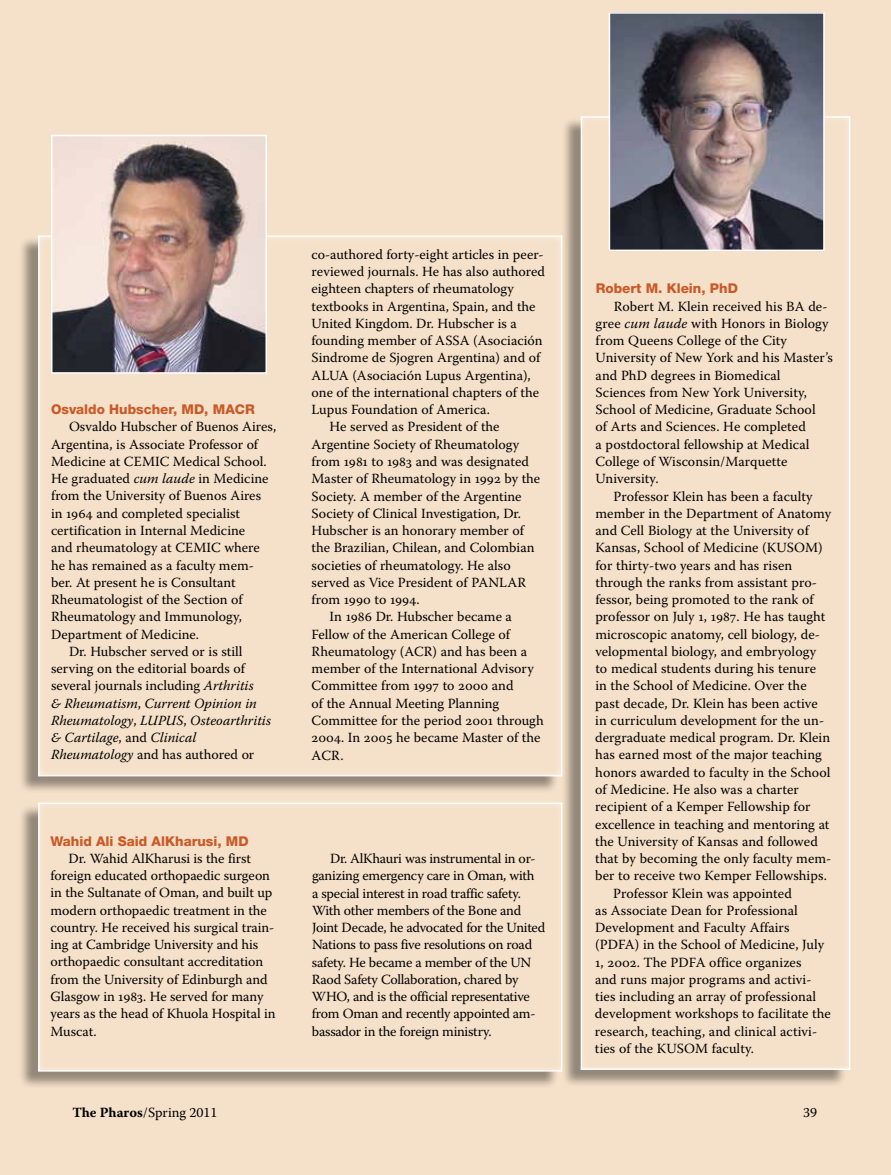
<style>
.page{position:relative;width:891px;height:1175px;background:#f5e0c9}
.page>*{position:absolute;margin:0;border:0;box-sizing:border-box;transform-origin:0 0}
.t1{font:13.95px/17.2px "Warnock Pro";color:#000}
.t2{font:13.95px/17.2px "Warnock Pro";letter-spacing:-.02em;color:#000}
.t3{font:italic 13.95px "Warnock Pro";color:#000}
.t4{font:800 13.5px "Helvetica Neue LT Std";color:#c95a27}
.s1{font-style:italic}
.s2{font-style:normal}
.s3{font-weight:700}
</style>
<div class="page">
<div style="left:18px;top:237px;width:542px;height:557px;background:#000;opacity:.4"></div>
<div style="left:38px;top:233px;width:525px;height:543px;background:#f5e0c9"></div>
<div style="left:18px;top:803px;width:542px;height:286px;background:#000;opacity:.4"></div>
<div style="left:36px;top:800px;width:528px;height:273px;background:#f5e0c9"></div>
<div style="left:561px;top:117px;width:286px;height:970px;background:#000;opacity:.4"></div>
<div style="left:579px;top:114px;width:273px;height:956px;background:#f5e0c9"></div>
<img style="left:612px;top:15px;width:210px;height:233px">
<div style="left:609px;top:12px;width:216px;height:239px;border:2px solid #fff"></div>
<img style="left:54px;top:138px;width:210px;height:233px">
<div style="left:51px;top:135px;width:216px;height:239px;border:2px solid #fff"></div>
<p class="t4" style="left:51px;top:401px;width:205px">Osvaldo Hubscher, MD, MACR</p>
<p class="t1" style="left:69px;top:418px;width:209px">Osvaldo Hubscher of Buenos Aires,</p>
<p class="t1" style="left:51px;top:435px;width:209px">Argentina, is Associate Professor of</p>
<p class="t1" style="left:51px;top:452px;width:217px">Medicine at CEMIC Medical School.</p>
<p class="t1" style="left:51px;top:470px;width:219px">He graduated <span class="s1">cum laude</span> in Medicine</p>
<p class="t1" style="left:51px;top:487px;width:212px">from the University of Buenos Aires</p>
<p class="t1" style="left:51px;top:504px;width:191px">in 1964 and completed specialist</p>
<p class="t1" style="left:51px;top:521px;width:196px">certification in Internal Medicine</p>
<p class="t1" style="left:51px;top:539px;width:210px">and rheumatology at CEMIC where</p>
<p class="t1" style="left:51px;top:556px;width:204px">he has remained as a faculty mem-</p>
<p class="t1" style="left:51px;top:573px;width:186px">ber. At present he is Consultant</p>
<p class="t1" style="left:51px;top:590px;width:193px">Rheumatologist of the Section of</p>
<p class="t1" style="left:51px;top:608px;width:192px">Rheumatology and Immunology,</p>
<p class="t1" style="left:51px;top:625px;width:150px">Department of Medicine.</p>
<p class="t1" style="left:69px;top:642px;width:175px">Dr. Hubscher served or is still</p>
<p class="t1" style="left:51px;top:659px;width:195px">serving on the editorial boards of</p>
<p class="t1" style="left:51px;top:677px;width:204px">several journals including <span class="s1">Arthritis</span></p>
<p class="t3" style="left:51px;top:694px;width:207px">&amp; Rheumatism<span class="s2">,</span> Current Opinion in</p>
<p class="t3" style="left:51px;top:712px;width:222px">Rheumatology<span class="s2">,</span> LUPUS<span class="s2">,</span> Osteoarthritis</p>
<p class="t3" style="left:51px;top:729px;width:147px">&amp; Cartilage<span class="s2">, and</span> Clinical</p>
<p class="t1" style="left:51px;top:746px;width:205px"><span class="s1">Rheumatology</span> and has authored or</p>
<p class="t4" style="left:51px;top:832px;width:200px">Wahid Ali Said AlKharusi, MD</p>
<p class="t1" style="left:50px;top:849px;width:227px;text-indent:18px">Dr. Wahid AlKharusi is the first foreign educated orthopaedic surgeon in the Sultanate of Oman, and built up modern orthopaedic treatment in the country. He received his surgical train&shy;ing at Cambridge University and his orthopaedic consultant accreditation from the University of Edinburgh and Glasgow in 1983. He served for many years as the head of Khuola Hospital in Muscat.</p>
<p class="t1" style="left:312px;top:245px;width:233px">co-authored forty-eight articles in peer-</p>
<p class="t1" style="left:312px;top:263px;width:235px">reviewed journals. He has also authored</p>
<p class="t1" style="left:312px;top:280px;width:204px">eighteen chapters of rheumatology</p>
<p class="t1" style="left:312px;top:297px;width:225px">textbooks in Argentina, Spain, and the</p>
<p class="t1" style="left:312px;top:314px;width:207px">United Kingdom. Dr. Hubscher is a</p>
<p class="t1" style="left:312px;top:332px;width:233px">founding member of ASSA (Asociación</p>
<p class="t1" style="left:312px;top:349px;width:230px">Sindrome de Sjogren Argentina) and of</p>
<p class="t1" style="left:312px;top:366px;width:221px">ALUA (Asociación Lupus Argentina),</p>
<p class="t1" style="left:312px;top:383px;width:229px">one of the international chapters of the</p>
<p class="t1" style="left:312px;top:401px;width:180px">Lupus Foundation of America.</p>
<p class="t1" style="left:330px;top:418px;width:171px">He served as President of the</p>
<p class="t1" style="left:312px;top:435px;width:209px">Argentine Society of Rheumatology</p>
<p class="t1" style="left:312px;top:452px;width:219px">from 1981 to 1983 and was designated</p>
<p class="t1" style="left:312px;top:470px;width:230px">Master of Rheumatology in 1992 by the</p>
<p class="t1" style="left:312px;top:487px;width:211px">Society. A member of the Argentine</p>
<p class="t1" style="left:312px;top:504px;width:211px">Society of Clinical Investigation, Dr.</p>
<p class="t1" style="left:312px;top:521px;width:214px">Hubscher is an honorary member of</p>
<p class="t1" style="left:312px;top:539px;width:224px">the Brazilian, Chilean, and Colombian</p>
<p class="t1" style="left:312px;top:556px;width:201px">societies of rheumatology. He also</p>
<p class="t1" style="left:312px;top:573px;width:216px">served as Vice President of PANLAR</p>
<p class="t1" style="left:312px;top:590px;width:110px">from 1990 to 1994.</p>
<p class="t1" style="left:330px;top:608px;width:184px">In 1986 Dr. Hubscher became a</p>
<p class="t1" style="left:312px;top:625px;width:200px">Fellow of the American College of</p>
<p class="t1" style="left:312px;top:642px;width:217px">Rheumatology (ACR) and has been a</p>
<p class="t1" style="left:312px;top:659px;width:224px">member of the International Advisory</p>
<p class="t1" style="left:312px;top:677px;width:203px">Committee from 1997 to 2000 and</p>
<p class="t1" style="left:312px;top:694px;width:189px">of the Annual Meeting Planning</p>
<p class="t1" style="left:312px;top:711px;width:234px">Committee for the period 2001 through</p>
<p class="t1" style="left:312px;top:728px;width:230px">2004. In 2005 he became Master of the</p>
<p class="t1" style="left:312px;top:746px;width:33px">ACR.</p>
<p class="t2" style="left:312px;top:849px;width:235px;text-indent:18px">Dr. AlKhauri was instrumental in or&shy;ganizing emergency care in Oman, with<br>a special interest in road traffic safety.<br>With other members of the Bone and Joint Decade, he advocated for the United Nations to pass five resolutions on road safety. He became a member of the UN Raod Safety Collaboration, chared by WHO, and is the official representative from Oman and recently appointed am&shy;bassador in the foreign ministry.</p>
<p class="t4" style="left:596px;top:280px;width:144px">Robert M. Klein, PhD</p>
<p class="t1" style="left:596px;top:297px;width:239px;text-indent:18px">Robert M. Klein received his BA de&shy;gree <span class="s1">cum laude</span> with Honors in Biology from Queens College of the City<br>University of New York and his Master’s and PhD degrees in Biomedical<br>Sciences from New York University,<br>School of Medicine, Graduate School<br>of Arts and Sciences. He completed<br>a postdoctoral fellowship at Medical<br>College of Wisconsin/Marquette<br>University.</p>
<p class="t1" style="left:614px;top:487px;width:201px">Professor Klein has been a faculty</p>
<p class="t1" style="left:595px;top:504px;width:237px">member in the Department of Anatomy</p>
<p class="t1" style="left:595px;top:521px;width:215px">and Cell Biology at the University of</p>
<p class="t1" style="left:595px;top:539px;width:229px">Kansas, School of Medicine (KUSOM)</p>
<p class="t1" style="left:595px;top:556px;width:198px">for thirty-two years and has risen</p>
<p class="t1" style="left:595px;top:573px;width:223px">through the ranks from assistant pro-</p>
<p class="t1" style="left:595px;top:590px;width:220px">fessor, being promoted to the rank of</p>
<p class="t1" style="left:595px;top:608px;width:232px">professor on July 1, 1987. He has taught</p>
<p class="t1" style="left:595px;top:625px;width:226px">microscopic anatomy, cell biology, de-</p>
<p class="t1" style="left:595px;top:642px;width:222px">velopmental biology, and embryology</p>
<p class="t1" style="left:595px;top:659px;width:222px">to medical students during his tenure</p>
<p class="t1" style="left:595px;top:677px;width:213px">in the School of Medicine. Over the</p>
<p class="t1" style="left:595px;top:694px;width:224px">past decade, Dr. Klein has been active</p>
<p class="t1" style="left:595px;top:711px;width:230px">in curriculum development for the un-</p>
<p class="t1" style="left:595px;top:728px;width:236px">dergraduate medical program. Dr. Klein</p>
<p class="t1" style="left:595px;top:746px;width:228px">has earned most of the major teaching</p>
<p class="t1" style="left:595px;top:763px;width:237px">honors awarded to faculty in the School</p>
<p class="t1" style="left:595px;top:780px;width:205px">of Medicine. He also was a charter</p>
<p class="t1" style="left:595px;top:797px;width:217px">recipient of a Kemper Fellowship for</p>
<p class="t1" style="left:595px;top:815px;width:236px">excellence in teaching and mentoring at</p>
<p class="t1" style="left:595px;top:832px;width:224px">the University of Kansas and followed</p>
<p class="t1" style="left:595px;top:849px;width:238px">that by becoming the only faculty mem-</p>
<p class="t1" style="left:595px;top:867px;width:233px">ber to receive two Kemper Fellowships.</p>
<p class="t1" style="left:613px;top:884px;width:180px">Professor Klein was appointed</p>
<p class="t1" style="left:595px;top:901px;width:204px">as Associate Dean for Professional</p>
<p class="t1" style="left:595px;top:918px;width:196px">Development and Faculty Affairs</p>
<p class="t1" style="left:595px;top:936px;width:231px">(PDFA) in the School of Medicine, July</p>
<p class="t1" style="left:595px;top:953px;width:208px">1, 2002. The PDFA office organizes</p>
<p class="t1" style="left:595px;top:970px;width:218px">and runs major programs and activi-</p>
<p class="t1" style="left:595px;top:987px;width:223px">ties including an array of professional</p>
<p class="t1" style="left:595px;top:1005px;width:237px">development workshops to facilitate the</p>
<p class="t1" style="left:595px;top:1022px;width:224px">research, teaching, and clinical activi-</p>
<p class="t1" style="left:595px;top:1039px;width:161px">ties of the KUSOM faculty.</p>
<p class="t1" style="left:72px;top:1103px;width:147px"><span class="s3">The Pharos</span>/Spring 2011</p>
<p class="t1" style="left:803px;top:1103px;width:15px">39</p>
</div>
